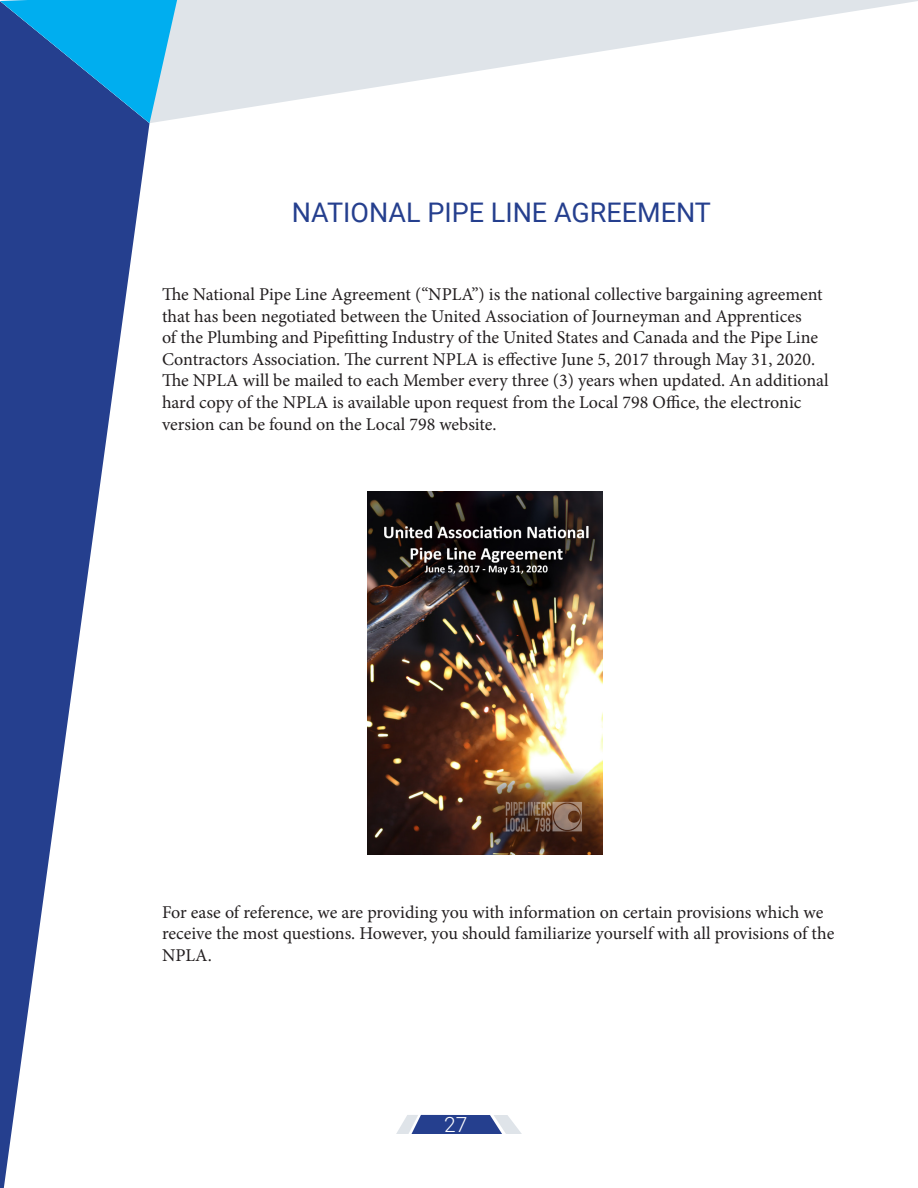
<style>
.page{position:relative;width:918px;height:1188px;background:#fff}
.page>*{position:absolute;margin:0;border:0;box-sizing:border-box;transform-origin:0 0}
.Main_Title_Style{font:27px "Roboto";color:#253f8e}
.Page_Numbers{font:300 21px "Roboto";color:#fff}
.t1{font:18px/21.6px "Minion Pro";color:#231f20}
</style>
<div class="page">
<svg style="left:0;top:123px;width:150px;height:1065px"></svg>
<svg style="left:177px;top:0;width:741px;height:119px;fill:#e0e5ea"></svg>
<svg style="left:0;top:0;width:177px;height:123px;background:#2184c6"></svg>
<img style="left:368px;top:492px;width:235px;height:362px">
<svg style="left:396px;top:1115px;width:126px;height:19px;background:#6e7fb2"></svg>
<p class="Main_Title_Style" style="left:292px;top:194px;width:421px">NATIONAL PIPE LINE AGREEMENT</p>
<p class="t1" style="left:162px;top:283px;width:668px">The National Pipe Line Agreement (“NPLA”) is the national collective bargaining agreement that has been negotiated between the United Association of Journeyman and Apprentices<br>of the Plumbing and Pipefitting Industry of the United States and Canada and the Pipe Line Contractors Association. The current NPLA is effective June 5, 2017 through May 31, 2020.<br>The NPLA will be mailed to each Member every three (3) years when updated. An additional hard copy of the NPLA is available upon request from the Local 798 Office, the electronic version can be found on the Local 798 website.</p>
<p class="t1" style="left:162px;top:901px;width:674px">For ease of reference, we are providing you with information on certain provisions which we receive the most questions. However, you should familiarize yourself with all provisions of the<br>NPLA.</p>
<p class="Page_Numbers" style="left:444px;top:1110px;width:25px">27</p>
</div>
